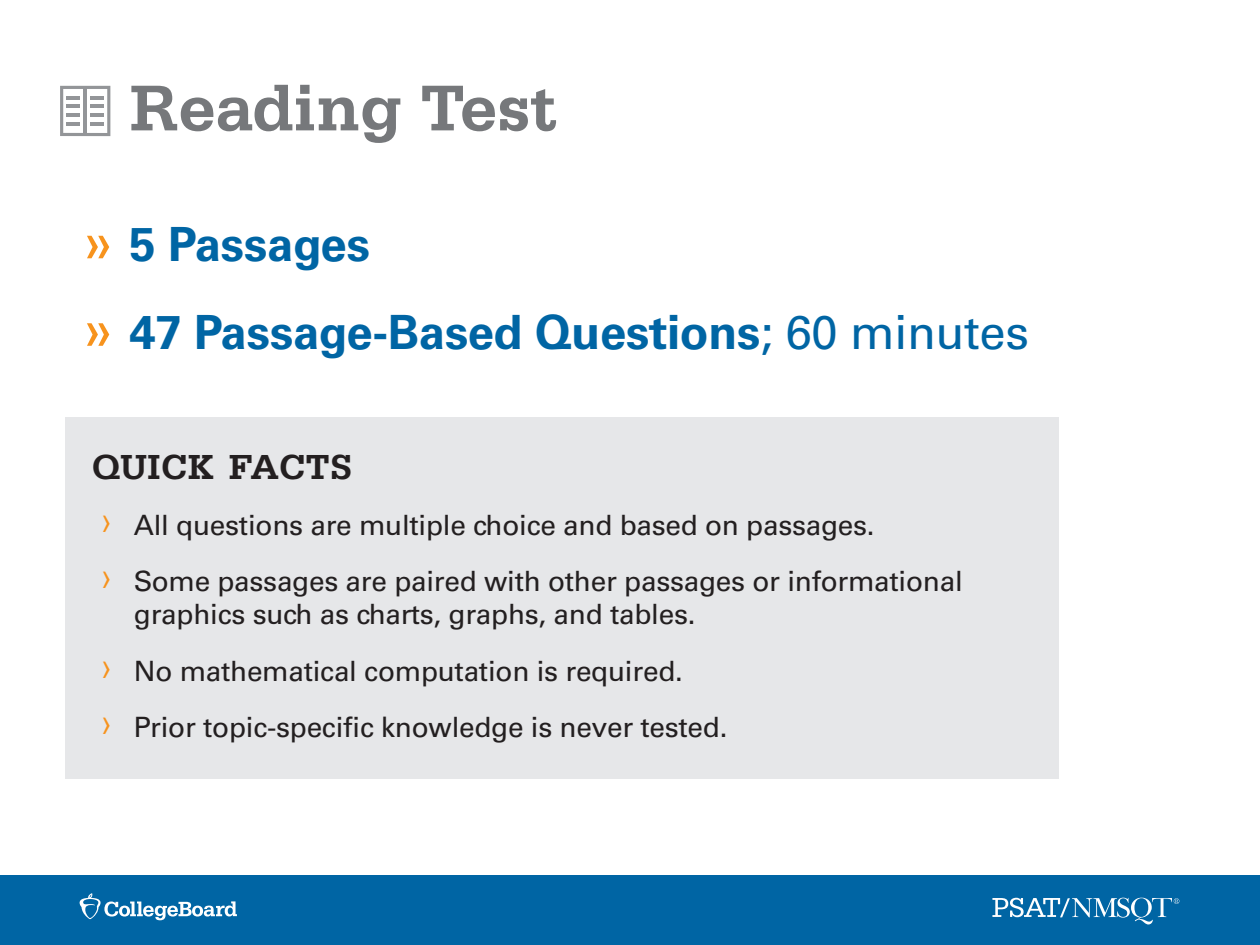
<style>
.page{position:relative;width:1260px;height:945px;background:#fff}
.page>*{position:absolute;margin:0;border:0;box-sizing:border-box;transform-origin:0 0}
.t1{font:700 68.25px "Serifa Std";letter-spacing:-.01em;color:#76787b}
.t2{font:700 47.25px/87.5px "Univers LT Std";letter-spacing:-.01em;color:#0065a4}
.t3{font:700 36.75px "Serifa Std";color:#231f20}
.t4{font:28px/56.4px "Univers LT Std";letter-spacing:-.01em;color:#231f20}
.s1{font-weight:400;font-size:57.75px;color:#f7931d}
.s2{font-weight:400}
.s3{font-weight:300;font-size:42px;color:#f7931d}
</style>
<div class="page">
<div style="left:0;top:875px;width:1260px;height:70px;background:#0065a4"></div>
<svg style="left:80px;top:893px;width:157px;height:27px"></svg>
<svg style="left:992px;top:898px;width:187px;height:26px"></svg>
<div style="left:65px;top:417px;width:994px;height:361px;background:#e6e7e9"></div>
<svg style="left:60px;top:86px;width:50px;height:50px"></svg>
<hr style="left:90px;top:96px;width:14px;height:3px;background:#939598">
<hr style="left:90px;top:105px;width:14px;height:3px;background:#939598">
<hr style="left:90px;top:114px;width:14px;height:3px;background:#939598">
<hr style="left:90px;top:123px;width:14px;height:3px;background:#939598">
<p class="t1" style="left:130px;top:68px;width:429px">Reading Test</p>
<p class="t2" style="left:82px;top:201px;width:948px"><span class="s1">»</span> 5 Passages<br><span class="s1">»</span> 47 Passage-Based Questions<span class="s2">; 60 minutes</span></p>
<h2 class="t3" style="left:92px;top:445px;width:262px">QUICK FACTS</h2>
<p class="t4" style="left:101px;top:497px;width:864px"><span class="s3">›</span> All questions are multiple choice and based on passages.<br><span class="s3">›</span> Some passages are paired with other passages or informational</p>
<p class="t4" style="left:134px;top:587px;width:563px">graphics such as charts, graphs, and tables.</p>
<p class="t4" style="left:101px;top:643px;width:584px"><span class="s3">›</span> No mathematical computation is required.</p>
<p class="t4" style="left:101px;top:699px;width:628px"><span class="s3">›</span> Prior topic-specific knowledge is never tested.</p>
</div>
